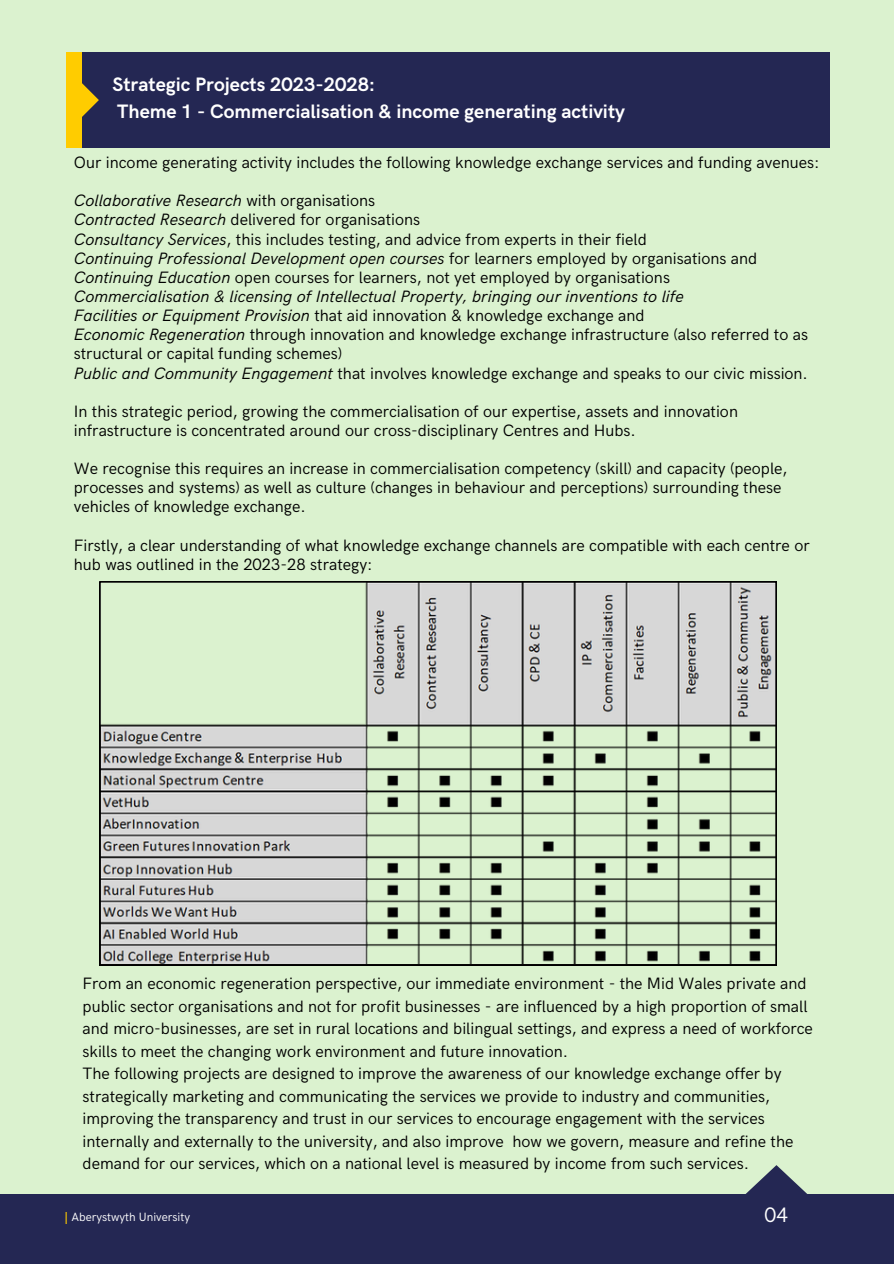
<style>
.page{position:relative;width:894px;height:1264px;background:#fff}
.page>*{position:absolute;margin:0;border:0;box-sizing:border-box;transform-origin:0 0}
.t1{font:21px "HK Grotesk";color:#fff}
.t2{font:700 19.5px "HK Grotesk";color:#fff}
.t3{font:16.5px/19.2px "HK Grotesk";color:#000}
.t4{font:12px "HK Grotesk";color:#fff}
.s1{font-style:italic}
.s2{font-weight:700;color:#fc0}
</style>
<div class="page">
<div style="left:0;top:0;width:893px;height:1263px;background:#dbf2cf"></div>
<div style="left:66px;top:52px;width:763px;height:96px;background:#242753"></div>
<svg style="left:81px;top:75px;width:18px;height:50px"></svg>
<div style="left:66px;top:52px;width:15px;height:96px;background:#fc0"></div>
<div style="left:0;top:1194px;width:893px;height:69px;background:#242753"></div>
<svg style="left:745px;top:1165px;width:62px;height:29px"></svg>
<svg style="left:100px;top:581px;width:676px;height:384px"></svg>
<p class="t2" style="left:113px;top:73px;width:264px">Strategic Projects 2023-2028:</p>
<p class="t2" style="left:117px;top:100px;width:509px">Theme 1 - Commercialisation &amp; income generating activity</p>
<h1 class="t3" style="left:74px;top:153px;width:746px">Our income generating activity includes the following knowledge exchange services and funding avenues:</h1>
<h1 class="t3" style="left:74px;top:192px;width:735px"><span class="s1">Collaborative Research</span> with organisations<br><span class="s1">Contracted Research</span> delivered for organisations<br><span class="s1">Consultancy Services</span>, this includes testing, and advice from experts in their field<br><span class="s1">Continuing Professional Development open courses</span> for learners employed by organisations and <span class="s1">Continuing Education</span> open courses for learners, not yet employed by organisations <span class="s1">Commercialisation &amp; licensing of Intellectual Property, bringing our inventions to life<br>Facilities or Equipment Provision</span> that aid innovation &amp; knowledge exchange and<br><span class="s1">Economic Regeneration</span> through innovation and knowledge exchange infrastructure (also referred to as structural or capital funding schemes)<br><span class="s1">Public and Community Engagement</span> that involves knowledge exchange and speaks to our civic mission.</h1>
<h1 class="t3" style="left:74px;top:402px;width:665px">In this strategic period, growing the commercialisation of our expertise, assets and innovation infrastructure is concentrated around our cross-disciplinary Centres and Hubs.</h1>
<h1 class="t3" style="left:74px;top:459px;width:715px">We recognise this requires an increase in commercialisation competency (skill) and capacity (people, processes and systems) as well as culture (changes in behaviour and perceptions) surrounding these vehicles of knowledge exchange.</h1>
<h1 class="t3" style="left:74px;top:536px;width:737px">Firstly, a clear understanding of what knowledge exchange channels are compatible with each centre or hub was outlined in the 2023-28 strategy:</h1>
<p class="t3" style="left:83px;top:973px;width:731px;line-height:22.5px">From an economic regeneration perspective, our immediate environment - the Mid Wales private and public sector organisations and not for profit businesses - are influenced by a high proportion of small and micro-businesses, are set in rural locations and bilingual settings, and express a need of workforce skills to meet the changing work environment and future innovation.<br>The following projects are designed to improve the awareness of our knowledge exchange offer by strategically marketing and communicating the services we provide to industry and communities, improving the transparency and trust in our services to encourage engagement with the services internally and externally to the university, and also improve how we govern, measure and refine the demand for our services, which on a national level is measured by income from such services.</p>
<h1 class="t4" style="left:65px;top:1209px;width:127px"><span class="s2">|</span> Aberystwyth University</h1>
<h1 class="t1" style="left:764px;top:1203px;width:25px">04</h1>
</div>
